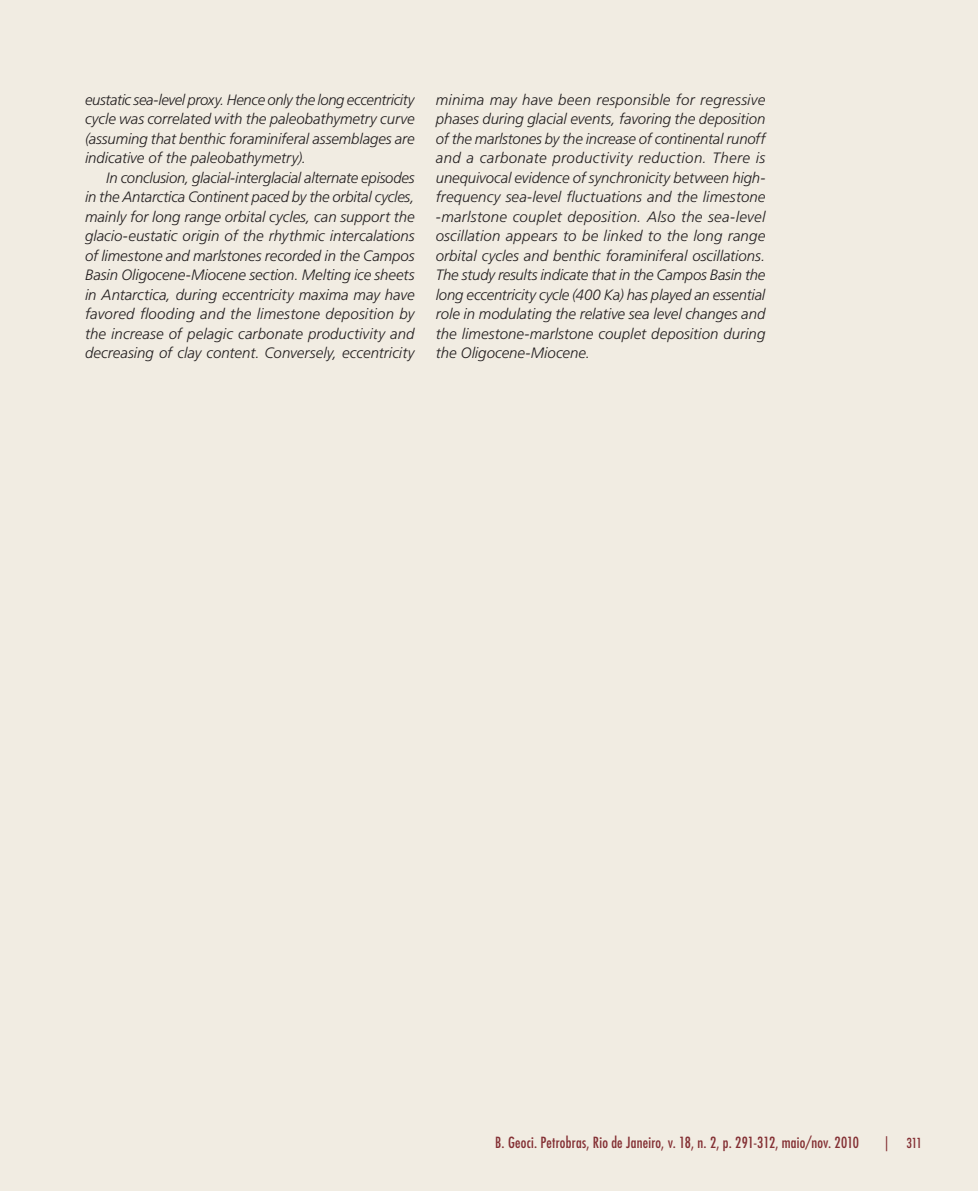
<style>
.page{position:relative;width:978px;height:1191px;background:#f1ece2}
.page>*{position:absolute;margin:0;border:0;box-sizing:border-box;transform-origin:0 0}
.t1{font:italic 300 15px/19.5px "Frutiger LT Std";color:#231f20;text-align:justify}
.t2{font:condensed 15px "Futura Std";letter-spacing:.015em;color:#843034}
.t3{font:condensed 13.5px "Futura Std";color:#843034}
.s1{font-size:15px}
</style>
<div class="page">
<p class="t1" style="left:85px;top:90px;width:331px">eustatic sea-level proxy. Hence only the long eccentricity cycle was correlated with the paleobathymetry curve (assuming that benthic foraminiferal assemblages are indicative of the paleobathymetry).</p>
<p class="t1" style="left:85px;top:168px;width:331px;text-indent:21px">In conclusion, glacial-interglacial alternate episodes in the Antarctica Continent paced by the orbital cycles, mainly for long range orbital cycles, can support the glacio-eustatic origin of the rhythmic intercalations of limestone and marlstones recorded in the Campos Basin Oligocene-Miocene section. Melting ice sheets in Antarctica, during eccentricity maxima may have favored flooding and the limestone deposition by the increase of pelagic carbonate productivity and decreasing of clay content. Conversely, eccentricity</p>
<p class="t1" style="left:436px;top:90px;width:331px">minima may have been responsible for regressive phases during glacial events, favoring the deposition of the marlstones by the increase of continental runoff and a carbonate productivity reduction. There is unequivocal evidence of synchronicity between high&shy;frequency sea-level fluctuations and the limestone -marlstone couplet deposition. Also the sea-level oscillation appears to be linked to the long range orbital cycles and benthic foraminiferal oscillations.<br>The study results indicate that in the Campos Basin the long eccentricity cycle (400 Ka) has played an essential role in modulating the relative sea level changes and the limestone-marlstone couplet deposition during the Oligocene-Miocene.</p>
<p class="t2" style="left:495px;top:1133px;width:365px">B. Geoci. Petrobras, Rio de Janeiro, v. 18, n. 2, p. 291-312, maio/nov. 2010</p>
<p class="t3" style="left:885px;top:1135px;width:39px"><span class="s1">|</span> 311</p>
</div>
